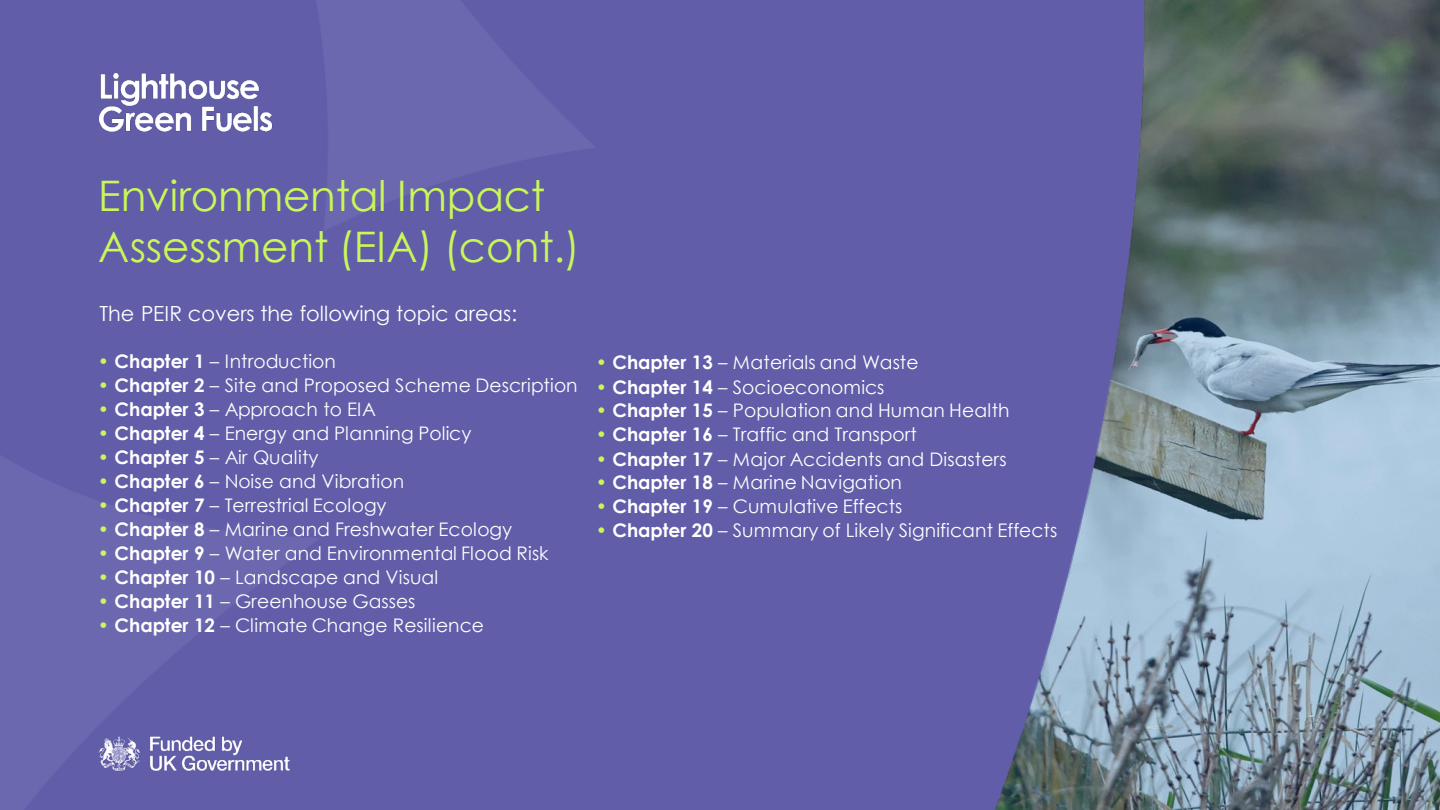
<style>
.page{position:relative;width:1440px;height:810px;background:#fff}
.page>*{position:absolute;margin:0;border:0;box-sizing:border-box;transform-origin:0 0}
.t1{font:42.15px/50.4px "Century Gothic";letter-spacing:-.005em;color:#c9f658}
.t2{font:20.85px "Century Gothic";color:#fff}
.t3{font:18.75px "Century Gothic";letter-spacing:.005em;color:#fff}
.s1{color:#c9f658}
.s2{font-weight:700}
</style>
<div class="page">
<div style="left:654px;top:0;width:786px;height:810px;background:#0062af;opacity:.25"></div>
<img style="left:0;top:0;width:794px;height:810px">
<img style="left:794px;top:0;width:351px;height:810px">
<img style="left:99px;top:73px;width:173px;height:58px">
<img style="left:86px;top:722px;width:220px;height:63px">
<h2 class="t1" style="left:98px;top:170px;width:484px">Environmental Impact<br>Assessment (EIA) (cont.)</h2>
<p class="t2" style="left:100px;top:299px;width:419px">The PEIR covers the following topic areas:</p>
<p class="t3" style="left:98px;top:349px;width:239px"><span class="s1">•</span> <span class="s2">Chapter 1</span> – Introduction</p>
<p class="t3" style="left:98px;top:372px;width:481px"><span class="s1">•</span> <span class="s2">Chapter 2</span> – Site and Proposed Scheme Description</p>
<p class="t3" style="left:98px;top:396px;width:280px"><span class="s1">•</span> <span class="s2">Chapter 3</span> – Approach to EIA</p>
<p class="t3" style="left:98px;top:421px;width:375px"><span class="s1">•</span> <span class="s2">Chapter 4</span> – Energy and Planning Policy</p>
<p class="t3" style="left:98px;top:444px;width:222px"><span class="s1">•</span> <span class="s2">Chapter 5</span> – Air Quality</p>
<p class="t3" style="left:98px;top:468px;width:308px"><span class="s1">•</span> <span class="s2">Chapter 6</span> – Noise and Vibration</p>
<p class="t3" style="left:98px;top:493px;width:290px"><span class="s1">•</span> <span class="s2">Chapter 7</span> – Terrestrial Ecology</p>
<p class="t3" style="left:98px;top:516px;width:416px"><span class="s1">•</span> <span class="s2">Chapter 8</span> – Marine and Freshwater Ecology</p>
<p class="t3" style="left:98px;top:540px;width:452px"><span class="s1">•</span> <span class="s2">Chapter 9</span> – Water and Environmental Flood Risk</p>
<p class="t3" style="left:98px;top:565px;width:342px"><span class="s1">•</span> <span class="s2">Chapter 10</span> – Landscape and Visual</p>
<p class="t3" style="left:98px;top:588px;width:319px"><span class="s1">•</span> <span class="s2">Chapter 11</span> – Greenhouse Gasses</p>
<p class="t3" style="left:98px;top:612px;width:387px"><span class="s1">•</span> <span class="s2">Chapter 12</span> – Climate Change Resilience</p>
<p class="t3" style="left:596px;top:350px;width:324px"><span class="s1">•</span> <span class="s2">Chapter 13</span> – Materials and Waste</p>
<p class="t3" style="left:596px;top:374px;width:290px"><span class="s1">•</span> <span class="s2">Chapter 14</span> – Socioeconomics</p>
<p class="t3" style="left:596px;top:397px;width:415px"><span class="s1">•</span> <span class="s2">Chapter 15</span> – Population and Human Health</p>
<p class="t3" style="left:596px;top:422px;width:323px"><span class="s1">•</span> <span class="s2">Chapter 16</span> – Traffic and Transport</p>
<p class="t3" style="left:596px;top:446px;width:412px"><span class="s1">•</span> <span class="s2">Chapter 17</span> – Major Accidents and Disasters</p>
<p class="t3" style="left:596px;top:469px;width:308px"><span class="s1">•</span> <span class="s2">Chapter 18</span> – Marine Navigation</p>
<p class="t3" style="left:596px;top:494px;width:308px"><span class="s1">•</span> <span class="s2">Chapter 19</span> – Cumulative Effects</p>
<p class="t3" style="left:596px;top:518px;width:463px"><span class="s1">•</span> <span class="s2">Chapter 20</span> – Summary of Likely Significant Effects</p>
</div>
